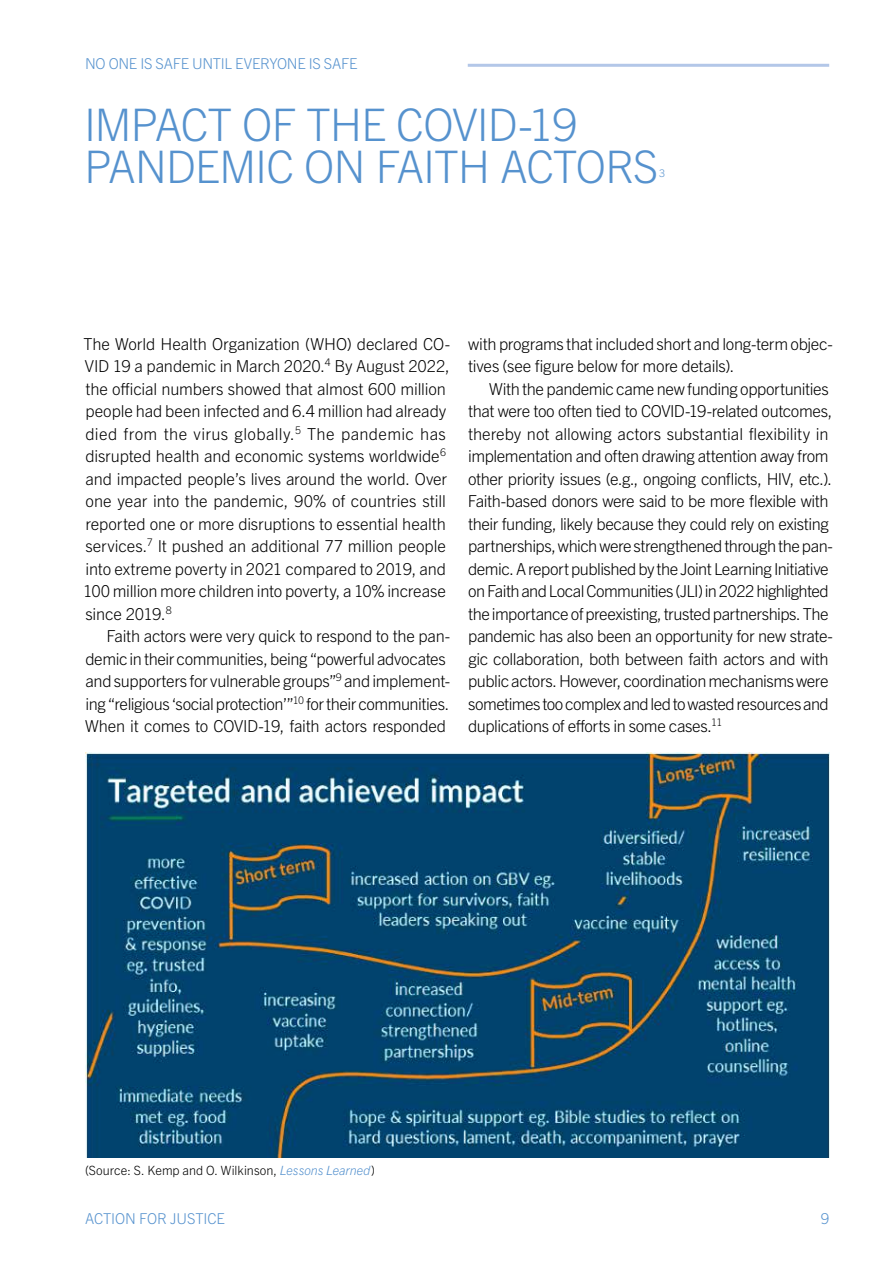
<style>
.page{position:relative;width:893px;height:1263px;background:#fff}
.page>*{position:absolute;margin:0;border:0;box-sizing:border-box;transform-origin:0 0}
.t1{font:300 45px/42px "Trade Gothic Next LT Pro";letter-spacing:-.025em;color:#5692ce}
.t2{font:300 16.5px/22.5px "Trade Gothic Next LT Pro";letter-spacing:-.02em;color:#000}
.t3{font:300 15px "Trade Gothic Next LT Pro";letter-spacing:-.015em;color:#5692ce}
.t4{font:300 12.75px "Trade Gothic Next LT Pro";letter-spacing:.005em;color:#000}
.t5{font:300 10.5px "Trade Gothic Next LT Pro";color:#5692ce}
.s1{font-style:italic;color:#5692ce}
</style>
<div class="page">
<hr style="left:468px;top:64px;width:361px;height:3px;background:#b3c7e8">
<img style="left:85px;top:753px;width:744px;height:405px">
<p class="t3" style="left:85px;top:53px;width:274px">NO ONE IS SAFE UNTIL EVERYONE IS SAFE</p>
<h1 class="t1" style="left:84px;top:101px;width:576px">IMPACT OF THE COVID-19<br>PANDEMIC ON FAITH ACTORS</h1>
<p class="t5" style="left:659px;top:166px;width:7px">3</p>
<p class="t2" style="left:83px;top:331px;width:368px">The World Health Organization (WHO) declared CO-VID 19 a pandemic in March 2020.<sup>4</sup> By August 2022, the official numbers showed that almost 600 million people had been infected and 6.4 million had already died from the virus globally.<sup>5</sup> The pandemic has disrupted health and economic systems worldwide<sup>6 </sup>and impacted people’s lives around the world. Over one year into the pandemic, 90% of countries still reported one or more disruptions to essential health services.<sup>7</sup> It pushed an additional 77 million people into extreme poverty in 2021 compared to 2019, and 100 million more children into poverty, a 10% increase since 2019.<sup>8</sup></p>
<p class="t2" style="left:85px;top:624px;width:366px;text-indent:21px">Faith actors were very quick to respond to the pan&shy;demic in their communities, being “powerful advocates and supporters for vulnerable groups”<sup>9</sup> and implement&shy;ing “religious ‘social protection’”<sup>10</sup> for their communities.<br>When it comes to COVID-19, faith actors responded</p>
<p class="t2" style="left:468px;top:331px;width:366px">with programs that included short and long-term objec&shy;tives (see figure below for more details).</p>
<p class="t2" style="left:468px;top:376px;width:367px;text-indent:21px">With the pandemic came new funding opportunities that were too often tied to COVID-19-related outcomes, thereby not allowing actors substantial flexibility in implementation and often drawing attention away from other priority issues (e.g., ongoing conflicts, HIV, etc.).<br>Faith-based donors were said to be more flexible with their funding, likely because they could rely on existing partnerships, which were strengthened through the pan&shy;demic. A report published by the Joint Learning Initiative on Faith and Local Communities (JLI) in 2022 highlighted the importance of preexisting, trusted partnerships. The pandemic has also been an opportunity for new strate&shy;gic collaboration, both between faith actors and with public actors. However, coordination mechanisms were sometimes too complex and led to wasted resources and duplications of efforts in some cases.<sup>11</sup></p>
<p class="t4" style="left:85px;top:1161px;width:291px">(Source: S. Kemp and O. Wilkinson, <span class="s1">Lessons Learned</span>)</p>
<p class="t3" style="left:85px;top:1208px;width:141px">ACTION FOR JUSTICE</p>
<p class="t3" style="left:821px;top:1208px;width:10px">9</p>
</div>
